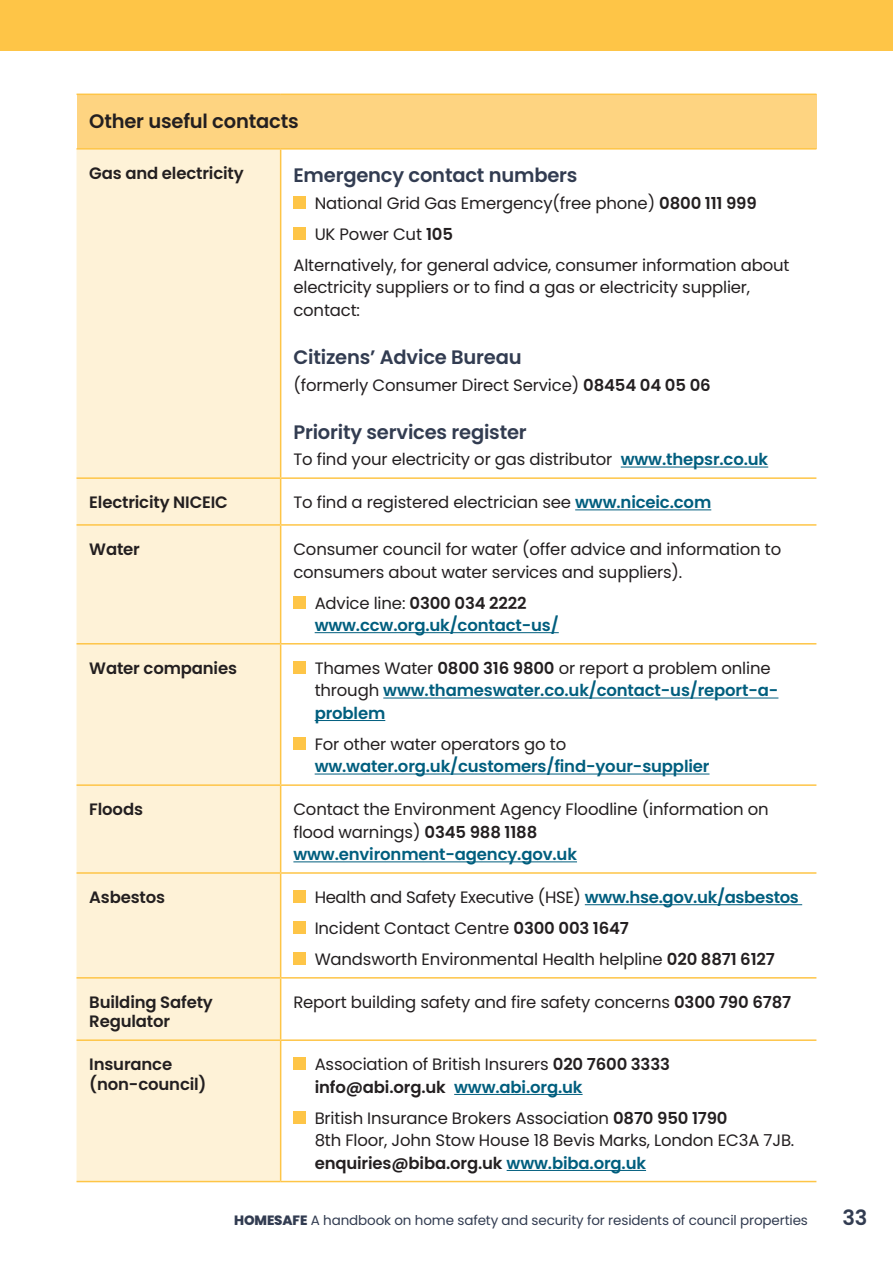
<style>
.page{position:relative;width:893px;height:1263px;background:#fff}
.page>*{position:absolute;margin:0;border:0;box-sizing:border-box;transform-origin:0 0}
.t1{font:600 21px "Poppins";color:#323c51}
.t2{font:600 19.5px "Poppins";letter-spacing:-.01em;color:#323c51}
.t3{font:600 19.5px "Poppins";letter-spacing:-.01em;color:#231f20}
.t4{font:16.5px/22.5px "Poppins";letter-spacing:-.01em;color:#231f20}
.t5{font:600 16.5px/22.5px "Poppins";letter-spacing:-.01em;color:#005e7e}
.t6{font:600 16.5px/19.5px "Poppins";letter-spacing:-.01em;color:#231f20}
.t7{font:13.5px "Poppins";letter-spacing:-.01em;color:#323c51}
.s1{font-weight:600}
.s2{font-weight:600;color:#005e7e}
.s3{font-weight:400;color:#231f20}
.s4{color:#231f20}
.s5{font-weight:800}
</style>
<div class="page">
<div style="left:0;top:0;width:893px;height:51px;background:#fec547"></div>
<div style="left:77px;top:94px;width:739px;height:55px;background:#fed481"></div>
<div style="left:77px;top:150px;width:203px;height:1031px;background:#fef2d7"></div>
<hr style="left:280px;top:150px;width:1px;height:327px;background:#fec547">
<hr style="left:280px;top:479px;width:1px;height:45px;background:#fec547">
<hr style="left:280px;top:526px;width:1px;height:117px;background:#fec547">
<hr style="left:280px;top:644px;width:1px;height:140px;background:#fec547">
<hr style="left:280px;top:786px;width:1px;height:86px;background:#fec547">
<hr style="left:280px;top:874px;width:1px;height:103px;background:#fec547">
<hr style="left:280px;top:978px;width:1px;height:61px;background:#fec547">
<hr style="left:280px;top:1041px;width:1px;height:140px;background:#fec547">
<hr style="left:77px;top:94px;width:204px;height:1px;background:#fec547">
<hr style="left:281px;top:94px;width:535px;height:1px;background:#fec547">
<hr style="left:77px;top:148px;width:204px;height:2px;background:#fec547">
<hr style="left:281px;top:148px;width:535px;height:2px;background:#fec547">
<hr style="left:77px;top:477px;width:204px;height:2px;background:#fec547">
<hr style="left:281px;top:477px;width:535px;height:2px;background:#fec547">
<hr style="left:77px;top:524px;width:204px;height:2px;background:#fec547">
<hr style="left:281px;top:524px;width:535px;height:2px;background:#fec547">
<hr style="left:77px;top:643px;width:204px;height:1px;background:#fec547">
<hr style="left:281px;top:643px;width:535px;height:1px;background:#fec547">
<hr style="left:77px;top:784px;width:204px;height:2px;background:#fec547">
<hr style="left:281px;top:784px;width:535px;height:2px;background:#fec547">
<hr style="left:77px;top:872px;width:204px;height:2px;background:#fec547">
<hr style="left:281px;top:872px;width:535px;height:2px;background:#fec547">
<hr style="left:77px;top:977px;width:204px;height:1px;background:#fec547">
<hr style="left:281px;top:977px;width:535px;height:1px;background:#fec547">
<hr style="left:77px;top:1039px;width:204px;height:2px;background:#fec547">
<hr style="left:281px;top:1039px;width:535px;height:2px;background:#fec547">
<hr style="left:77px;top:1181px;width:204px;height:1px;background:#fec547">
<hr style="left:281px;top:1181px;width:535px;height:1px;background:#fec547">
<hr style="left:621px;top:467px;width:147px;height:1px;background:#005e7e">
<div style="left:293px;top:196px;width:13px;height:13px;background:#fec547"></div>
<div style="left:293px;top:227px;width:13px;height:13px;background:#fec547"></div>
<hr style="left:575px;top:509px;width:136px;height:1px;background:#005e7e">
<hr style="left:315px;top:632px;width:244px;height:1px;background:#005e7e">
<div style="left:293px;top:596px;width:13px;height:12px;background:#fec547"></div>
<hr style="left:383px;top:698px;width:395px;height:1px;background:#005e7e">
<hr style="left:315px;top:720px;width:70px;height:1px;background:#005e7e">
<hr style="left:315px;top:774px;width:394px;height:1px;background:#005e7e">
<div style="left:293px;top:661px;width:13px;height:13px;background:#fec547"></div>
<div style="left:293px;top:737px;width:13px;height:13px;background:#fec547"></div>
<hr style="left:293px;top:861px;width:284px;height:1px;background:#005e7e">
<hr style="left:585px;top:904px;width:217px;height:1px;background:#005e7e">
<div style="left:293px;top:890px;width:13px;height:13px;background:#fec547"></div>
<div style="left:293px;top:921px;width:13px;height:13px;background:#fec547"></div>
<div style="left:293px;top:952px;width:13px;height:13px;background:#fec547"></div>
<hr style="left:454px;top:1094px;width:129px;height:1px;background:#005e7e">
<hr style="left:507px;top:1170px;width:139px;height:1px;background:#005e7e">
<div style="left:293px;top:1057px;width:13px;height:13px;background:#fec547"></div>
<div style="left:293px;top:1111px;width:13px;height:13px;background:#fec547"></div>
<p class="t3" style="left:89px;top:109px;width:211px">Other useful contacts</p>
<p class="t6" style="left:89px;top:163px;width:156px">Gas and electricity</p>
<p class="t2" style="left:293px;top:164px;width:286px">Emergency contact numbers</p>
<p class="t4" style="left:315px;top:192px;width:444px">National Grid Gas Emergency(free phone) <span class="s1">0800 111 999</span></p>
<p class="t4" style="left:315px;top:223px;width:140px">UK Power Cut <span class="s1">105</span></p>
<p class="t4" style="left:293px;top:254px;width:498px">Alternatively, for general advice, consumer information about</p>
<p class="t4" style="left:293px;top:276px;width:458px">electricity suppliers or to find a gas or electricity supplier, contact:</p>
<p class="t2" style="left:293px;top:346px;width:230px">Citizens’ Advice Bureau</p>
<p class="t4" style="left:293px;top:374px;width:419px">(formerly Consumer Direct Service) <span class="s1">08454 04 05 06</span></p>
<p class="t2" style="left:293px;top:420px;width:235px">Priority services register</p>
<p class="t4" style="left:293px;top:448px;width:476px">To find your electricity or gas distributor <span class="s2">www.thepsr.co.uk</span></p>
<p class="t6" style="left:89px;top:493px;width:140px">Electricity NICEIC</p>
<p class="t4" style="left:293px;top:491px;width:419px">To find a registered electrician see <span class="s2">www.niceic.com</span></p>
<p class="t6" style="left:89px;top:540px;width:52px">Water</p>
<p class="t4" style="left:293px;top:538px;width:489px">Consumer council for water (offer advice and information to consumers about water services and suppliers).</p>
<p class="t5" style="left:315px;top:592px;width:246px"><span class="s3">Advice line:</span> <span class="s4">0300 034 2222 </span>www.ccw.org.uk/contact-us/</p>
<p class="t6" style="left:89px;top:658px;width:149px">Water companies</p>
<p class="t5" style="left:315px;top:657px;width:465px"><span class="s3">Thames Water</span> <span class="s4">0800 316 9800</span> <span class="s3">or report a problem online through</span> www.thameswater.co.uk/contact-us/report-a&shy;problem</p>
<p class="t4" style="left:315px;top:733px;width:253px">For other water operators go to</p>
<p class="t5" style="left:315px;top:755px;width:396px">ww.water.org.uk/customers/find-your-supplier</p>
<p class="t6" style="left:89px;top:800px;width:55px">Floods</p>
<p class="t4" style="left:293px;top:798px;width:477px">Contact the Environment Agency Floodline (information on flood warnings) <span class="s1">0345 988 1188 </span><span class="s2">www.environment-agency.gov.uk</span></p>
<p class="t6" style="left:89px;top:888px;width:77px">Asbestos</p>
<p class="t4" style="left:315px;top:882px;width:486px;line-height:31px">Health and Safety Executive (HSE) <span class="s2">www.hse.gov.uk/asbestos<br></span>Incident Contact Centre <span class="s1">0300 003 1647<br></span>Wandsworth Environmental Health helpline <span class="s1">020 8871 6127</span></p>
<p class="t6" style="left:89px;top:992px;width:125px">Building Safety<br>Regulator</p>
<p class="t4" style="left:293px;top:991px;width:499px">Report building safety and fire safety concerns <span class="s1">0300 790 6787</span></p>
<p class="t6" style="left:89px;top:1055px;width:119px">Insurance (non-council)</p>
<p class="t4" style="left:315px;top:1053px;width:357px">Association of British Insurers <span class="s1">020 7600 3333 info@abi.org.uk</span> <span class="s2">www.abi.org.uk</span></p>
<p class="t4" style="left:315px;top:1107px;width:481px">British Insurance Brokers Association <span class="s1">0870 950 1790<br></span>8th Floor, John Stow House 18 Bevis Marks, London EC3A 7JB. <span class="s1">enquiries@biba.org.uk</span> <span class="s2">www.biba.org.uk</span></p>
<p class="t7" style="left:234px;top:1212px;width:575px"><span class="s5">HOMESAFE</span> A handbook on home safety and security for residents of council properties</p>
<p class="t1" style="left:842px;top:1205px;width:26px">33</p>
</div>
